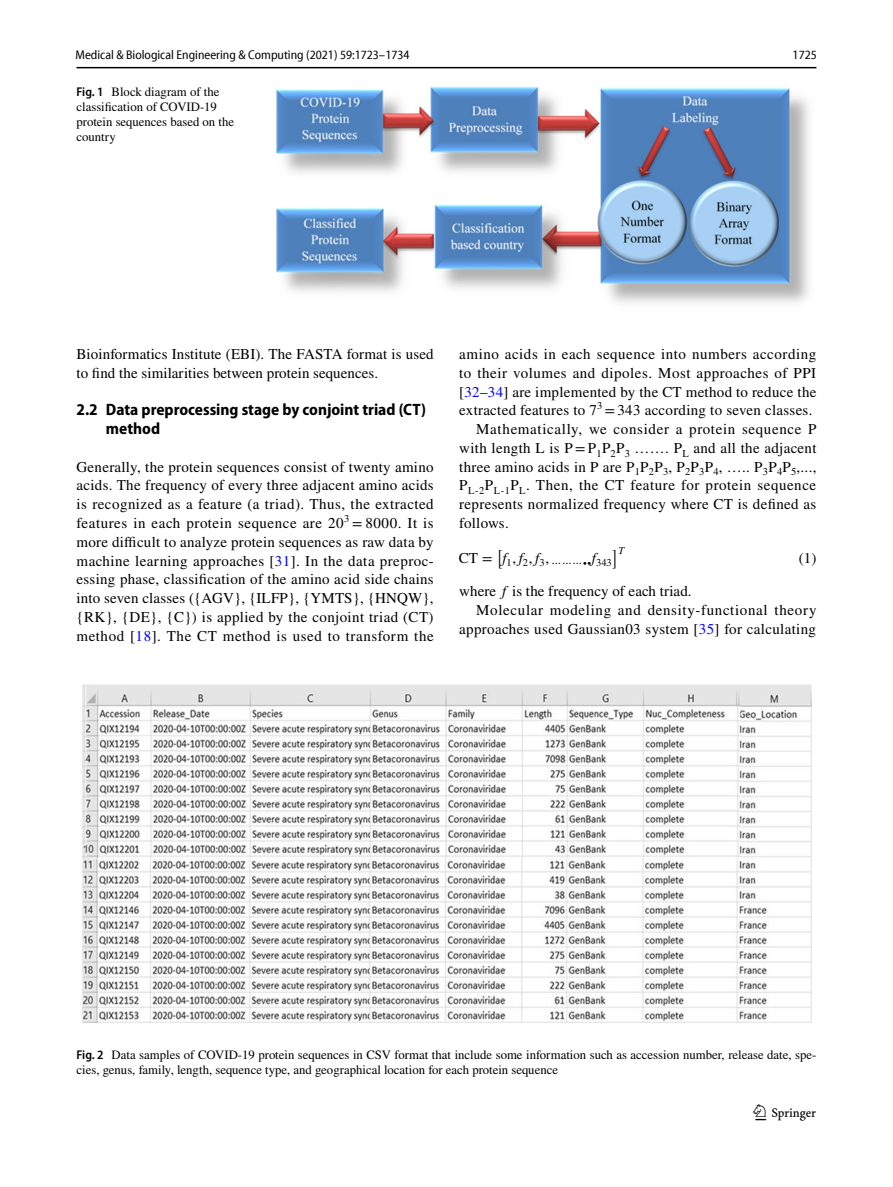
<style>
.page{position:relative;width:893px;height:1187px;background:#fff}
.page>*{position:absolute;margin:0;border:0;box-sizing:border-box;transform-origin:0 0}
.t1{font:22.5px "Springnew Regular 3";color:#000}
.t2{font:700 semi-condensed 16.5px/18.8px "Myriad Pro";color:#000}
.t3{font:15px/18.8px "STIX";letter-spacing:.025em;color:#000;text-align:justify}
.t4{font:15px/18.8px "STIX";letter-spacing:.005em;color:#000}
.t5{font:15px "STIX";letter-spacing:.045em;color:#000}
.t6{font:15px "STIX General";color:#000}
.t7{font:15px "STIX Math Extensions";color:#000}
.t8{font:12.75px/15px "STIX";color:#000}
.t9{font:semi-condensed 12.75px "Myriad Pro Unic";color:#000}
.t10{font:10.5px "STIX General";color:#000}
.s1{font-family:"Myriad Pro";font-weight:600;font-stretch:semi-condensed}
.s2{color:#00f}
.s3{font-family:"STIX Math Script"}
.s4{font-family:"STIX Math"}
.s5{font-family:"STIX General";font-style:italic}
</style>
<div class="page">
<hr style="left:77px;top:67px;width:739px;height:1px;background:#000">
<img style="left:276px;top:87px;width:533px;height:216px">
<img style="left:82px;top:684px;width:730px;height:339px">
<p class="t9" style="left:76px;top:50px;width:335px">Medical &amp; Biological Engineering &amp; Computing (2021) 59:1723–1734</p>
<p class="t9" style="left:793px;top:50px;width:26px">1725</p>
<p class="t8" style="left:77px;top:85px;width:159px"><span class="s1">Fig. 1</span> Block diagram of the classification of COVID-19 protein sequences based on the country</p>
<p class="t4" style="left:77px;top:346px;width:359px">Bioinformatics Institute (EBI). The FASTA format is used to find the similarities between protein sequences.</p>
<p class="t2" style="left:106px;top:400px;width:322px;text-indent:-29px">2.2 Data preprocessing stage by conjoint triad (CT) method</p>
<p class="t3" style="left:77px;top:458px;width:359px">Generally, the protein sequences consist of twenty amino acids. The frequency of every three adjacent amino acids is recognized as a feature (a triad). Thus, the extracted features in each protein sequence are 20<sup>3</sup> = 8000. It is more difficult to analyze protein sequences as raw data by machine learning approaches [<span class="s2">31</span>]. In the data preproc&shy;essing phase, classification of the amino acid side chains into seven classes ({AGV}, {ILFP}, {YMTS}, {HNQW}, {RK}, {DE}, {C}) is applied by the conjoint triad (CT) method [<span class="s2">18</span>]. The CT method is used to transform the</p>
<p class="t3" style="left:459px;top:346px;width:359px">amino acids in each sequence into numbers according</p>
<p class="t3" style="left:459px;top:364px;width:358px">to their volumes and dipoles. Most approaches of PPI</p>
<p class="t3" style="left:459px;top:383px;width:359px">[<span class="s2">32</span>–<span class="s2">34</span>] are implemented by the CT method to reduce the</p>
<p class="t3" style="left:459px;top:402px;width:355px">extracted features to 7<sup>3</sup> =343 according to seven classes.</p>
<p class="t5" style="left:476px;top:419px;width:342px">Mathematically, we consider a protein sequence P</p>
<p class="t3" style="left:459px;top:439px;width:359px">with length L is P= -P<sub>1</sub>P<sub>2</sub>P<sub>3</sub> ……. P<sub>L</sub> and all the adjacent</p>
<p class="t3" style="left:459px;top:458px;width:359px">three amino acids in P are P<sub>1</sub>P<sub>2</sub>P<sub>3</sub>, P<sub>2</sub>P<sub>3</sub>P<sub>4</sub>, ….. P<sub>3</sub>P<sub>4</sub>P<sub>5</sub>,...,</p>
<p class="t3" style="left:459px;top:477px;width:358px">P<sub>L-2</sub>P<sub>L-1</sub>P<sub>L</sub>. Then, the CT feature for protein sequence</p>
<p class="t3" style="left:459px;top:496px;width:359px">represents normalized frequency where CT is defined as</p>
<p class="t3" style="left:459px;top:514px;width:51px">follows.</p>
<p class="t7" style="left:497px;top:536px;width:7px">[</p>
<p class="t10" style="left:502px;top:559px;width:111px"><sup>f</sup>1<sup>,</sup><sup>f</sup>2<sup>,</sup><sup>f</sup>3<sup>,</sup> <span class="s3">⋯⋯⋯</span><span class="s4">∙∙</span><sup>f</sup>343</p>
<p class="t7" style="left:613px;top:536px;width:13px">]<sub>T</sub></p>
<p class="t6" style="left:459px;top:552px;width:35px">CT <span class="s4">=</span></p>
<p class="t3" style="left:799px;top:549px;width:19px">(1)</p>
<p class="t4" style="left:459px;top:583px;width:234px">where <span class="s5">f</span> is the frequency of each triad.</p>
<p class="t5" style="left:476px;top:599px;width:342px">Molecular modeling and density-functional theory</p>
<p class="t3" style="left:459px;top:620px;width:358px">approaches used Gaussian03 system [<span class="s2">35</span>] for calculating</p>
<p class="t8" style="left:77px;top:1047px;width:741px"><span class="s1">Fig. 2</span> Data samples of COVID-19 protein sequences in CSV format that include some information such as accession number, release date, spe&shy;cies, genus, family, length, sequence type, and geographical location for each protein sequence</p>
<h1 class="t1" style="left:755px;top:1104px;width:62px">1 3</h1>
</div>
